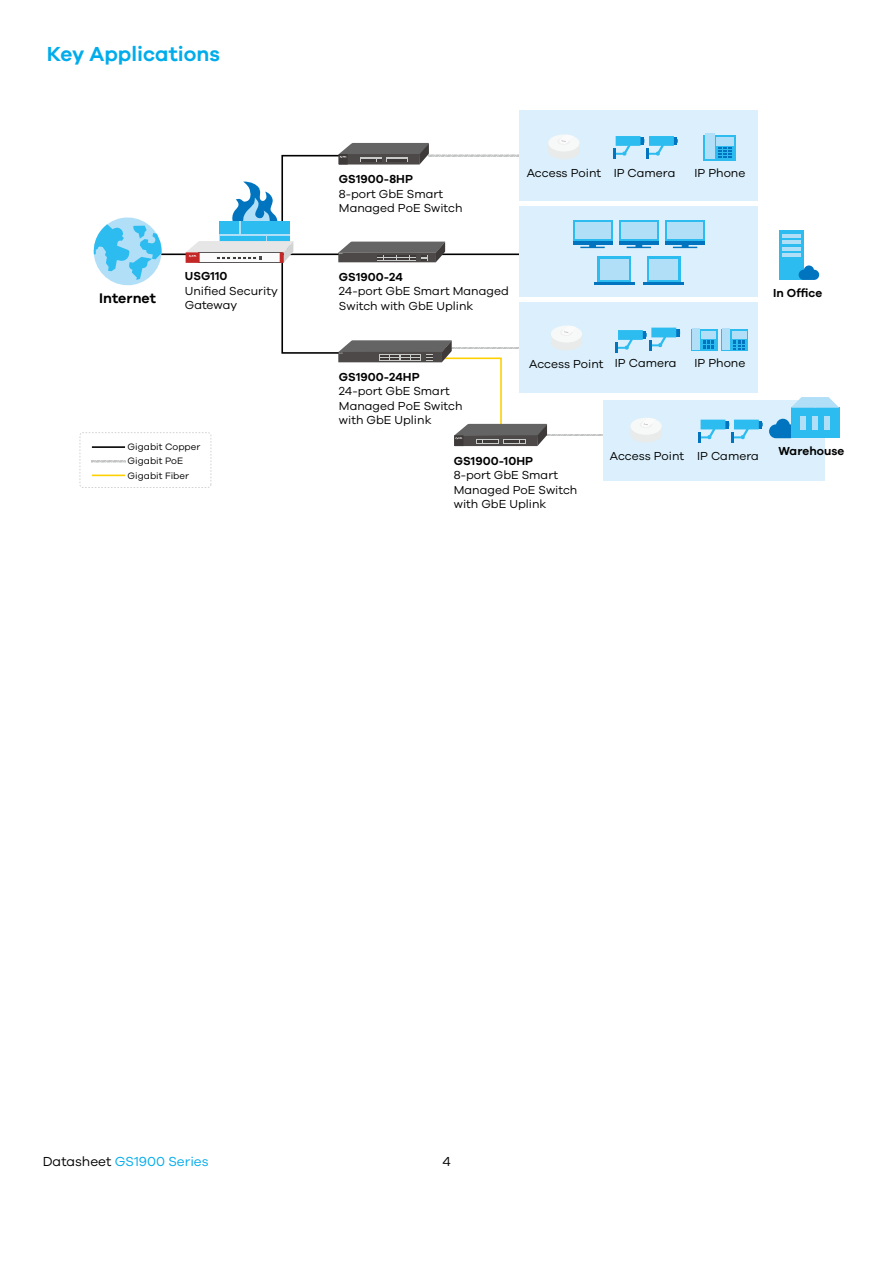
<style>
.page{position:relative;width:893px;height:1263px;background:#fff}
.page>*{position:absolute;margin:0;border:0;box-sizing:border-box;transform-origin:0 0}
.t1{font:600 21px "Galano Grotesque";color:#00aceb}
.t2{font:600 14.4px "Galano Grotesque";letter-spacing:.005em;color:#000}
.t3{font:13.5px "Galano Grotesque";color:#00aceb}
.t4{font:13.5px "Galano Grotesque";color:#000}
.t5{font:12px/14.4px "Galano Grotesque";color:#000}
.t6{font:600 12px "Galano Grotesque";letter-spacing:.005em;color:#000}
.t7{font:9.6px/14.4px "Galano Grotesque";color:#000}
.s1{color:#000}
</style>
<div class="page">
<div style="left:519px;top:111px;width:239px;height:90px;background:#dbf0fc"></div>
<div style="left:603px;top:400px;width:222px;height:81px;background:#dbf0fc"></div>
<hr style="left:160px;top:253px;width:49px;height:2px;background:#000">
<hr style="left:92px;top:446px;width:33px;height:2px;background:#000">
<hr style="left:92px;top:475px;width:33px;height:1px;background:#fdd000">
<svg style="left:92px;top:460px;width:34px;height:2px"></svg>
<div style="left:80px;top:432px;width:131px;height:56px;border:1px dashed #d3d3d4;border-radius:3px"></div>
<svg style="left:93px;top:217px;width:71px;height:69px"></svg>
<div style="left:705px;top:133px;width:9px;height:26px;background:#b2dff8"></div>
<svg style="left:769px;top:419px;width:22px;height:19px"></svg>
<div style="left:791px;top:408px;width:48px;height:30px;background:#2cbcef"></div>
<div style="left:825px;top:416px;width:5px;height:14px;background:#b2dff8"></div>
<div style="left:812px;top:416px;width:6px;height:14px;background:#b2dff8"></div>
<div style="left:800px;top:416px;width:5px;height:14px;background:#b2dff8"></div>
<svg style="left:791px;top:397px;width:48px;height:11px"></svg>
<div style="left:779px;top:231px;width:25px;height:49px;background:#2cbcef"></div>
<hr style="left:783px;top:234px;width:18px;height:3px;background:#b2dff8">
<hr style="left:783px;top:241px;width:18px;height:3px;background:#b2dff8">
<hr style="left:783px;top:247px;width:18px;height:3px;background:#b2dff8">
<hr style="left:783px;top:253px;width:18px;height:4px;background:#b2dff8">
<svg style="left:799px;top:265px;width:20px;height:15px"></svg>
<svg style="left:186px;top:134px;width:577px;height:312px"></svg>
<h1 class="t1" style="left:47px;top:41px;width:175px">Key Applications</h1>
<p class="t6" style="left:339px;top:172px;width:76px">GS1900-8HP</p>
<p class="t5" style="left:339px;top:186px;width:125px">8-port GbE Smart<br>Managed PoE Switch</p>
<p class="t5" style="left:527px;top:165px;width:150px">Access Point IP Camera</p>
<p class="t5" style="left:694px;top:165px;width:52px">IP Phone</p>
<p class="t2" style="left:99px;top:289px;width:59px">Internet</p>
<p class="t6" style="left:185px;top:269px;width:44px">USG110</p>
<p class="t5" style="left:185px;top:283px;width:94px">Unified Security<br>Gateway</p>
<p class="t6" style="left:339px;top:270px;width:65px">GS1900-24</p>
<p class="t5" style="left:339px;top:284px;width:171px">24-port GbE Smart Managed<br>Switch with GbE Uplink</p>
<p class="t6" style="left:773px;top:286px;width:51px">In Office</p>
<p class="t5" style="left:529px;top:356px;width:149px">Access Point IP Camera</p>
<p class="t5" style="left:694px;top:356px;width:52px">IP Phone</p>
<p class="t7" style="left:128px;top:439px;width:74px">Gigabit Copper<br>Gigabit PoE<br>Gigabit Fiber</p>
<p class="t6" style="left:339px;top:370px;width:82px">GS1900-24HP</p>
<p class="t5" style="left:339px;top:384px;width:125px">24-port GbE Smart<br>Managed PoE Switch with GbE Uplink</p>
<p class="t6" style="left:454px;top:453px;width:81px">GS1900-10HP</p>
<p class="t5" style="left:454px;top:468px;width:125px">8-port GbE Smart<br>Managed PoE Switch with GbE Uplink</p>
<p class="t5" style="left:610px;top:448px;width:151px">Access Point IP Camera</p>
<p class="t6" style="left:778px;top:443px;width:67px">Warehouse</p>
<p class="t3" style="left:43px;top:1153px;width:167px"><span class="s1">Datasheet</span> GS1900 Series</p>
<p class="t4" style="left:442px;top:1153px;width:10px">4</p>
</div>
